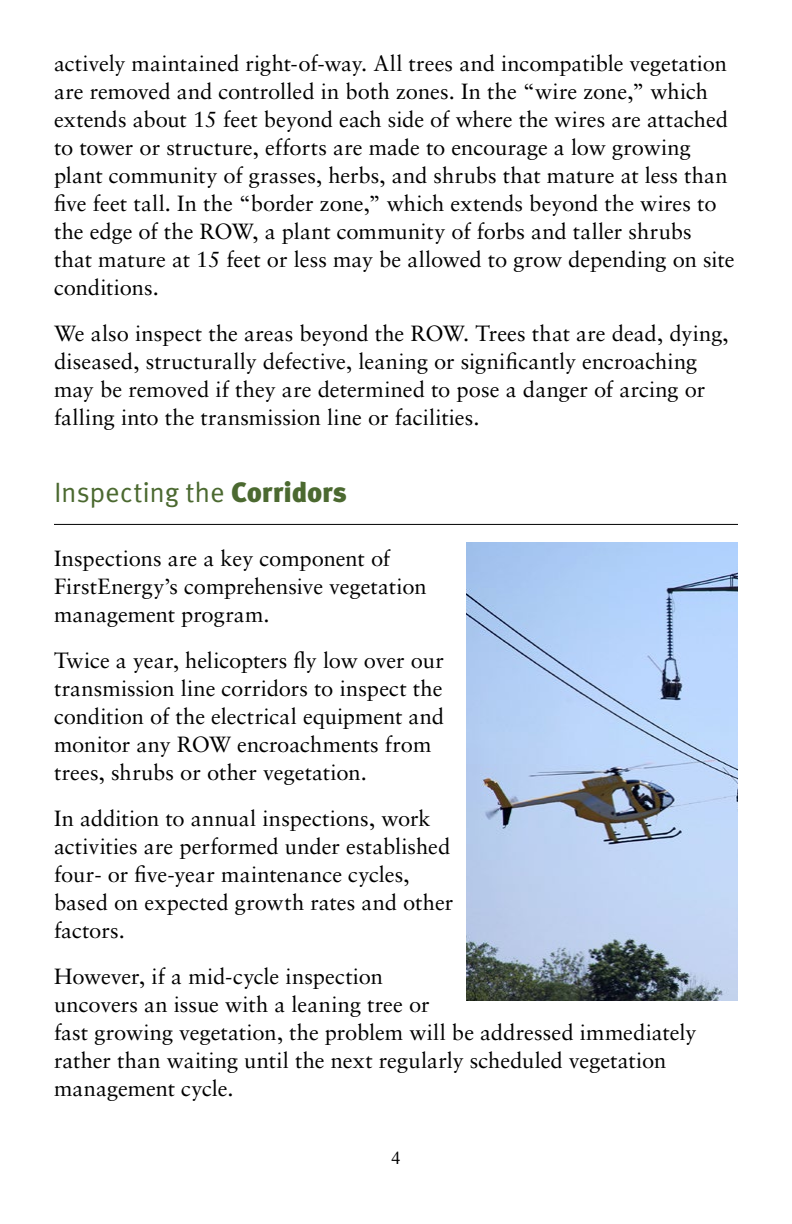
<style>
.page{position:relative;width:792px;height:1224px;background:#fff}
.page>*{position:absolute;margin:0;border:0;box-sizing:border-box;transform-origin:0 0}
.body_text{font:28px "Meta OT Norm";letter-spacing:-.01em;color:#4b6930}
.body_text-2{font:22px/28px "Sabon LT Std";color:#000}
.t1{font:18px "Times New Roman";color:#000}
.s1{font-family:"Meta OT";font-weight:900}
</style>
<div class="page">
<hr style="left:54px;top:524px;width:684px;height:1px;background:#000">
<img style="left:467px;top:542px;width:271px;height:458px">
<p class="body_text-2" style="left:54px;top:49px;width:682px">actively maintained right-of-way. All trees and incompatible vegetation are removed and controlled in both zones. In the “wire zone,” which extends about 15 feet beyond each side of where the wires are attached to tower or structure, efforts are made to encourage a low growing plant community of grasses, herbs, and shrubs that mature at less than five feet tall. In the “border zone,” which extends beyond the wires to the edge of the ROW, a plant community of forbs and taller shrubs that mature at 15 feet or less may be allowed to grow depending on site conditions.</p>
<p class="body_text-2" style="left:54px;top:319px;width:676px">We also inspect the areas beyond the ROW. Trees that are dead, dying, diseased, structurally defective, leaning or significantly encroaching may be removed if they are determined to pose a danger of arcing or falling into the transmission line or facilities.</p>
<p class="body_text" style="left:54px;top:475px;width:295px">Inspecting the <span class="s1">Corridors</span></p>
<p class="body_text-2" style="left:54px;top:544px;width:374px">Inspections are a key component of<br>FirstEnergy’s comprehensive vegetation management program.</p>
<p class="body_text-2" style="left:54px;top:646px;width:392px">Twice a year, helicopters fly low over our transmission line corridors to inspect the condition of the electrical equipment and monitor any ROW encroachments from trees, shrubs or other vegetation.</p>
<p class="body_text-2" style="left:54px;top:804px;width:401px">In addition to annual inspections, work activities are performed under established four- or five-year maintenance cycles, based on expected growth rates and other factors.</p>
<p class="body_text-2" style="left:54px;top:962px;width:644px">However, if a mid-cycle inspection<br>uncovers an issue with a leaning tree or<br>fast growing vegetation, the problem will be addressed immediately rather than waiting until the next regularly scheduled vegetation management cycle.</p>
<p class="t1" style="left:392px;top:1146px;width:10px">4</p>
</div>
